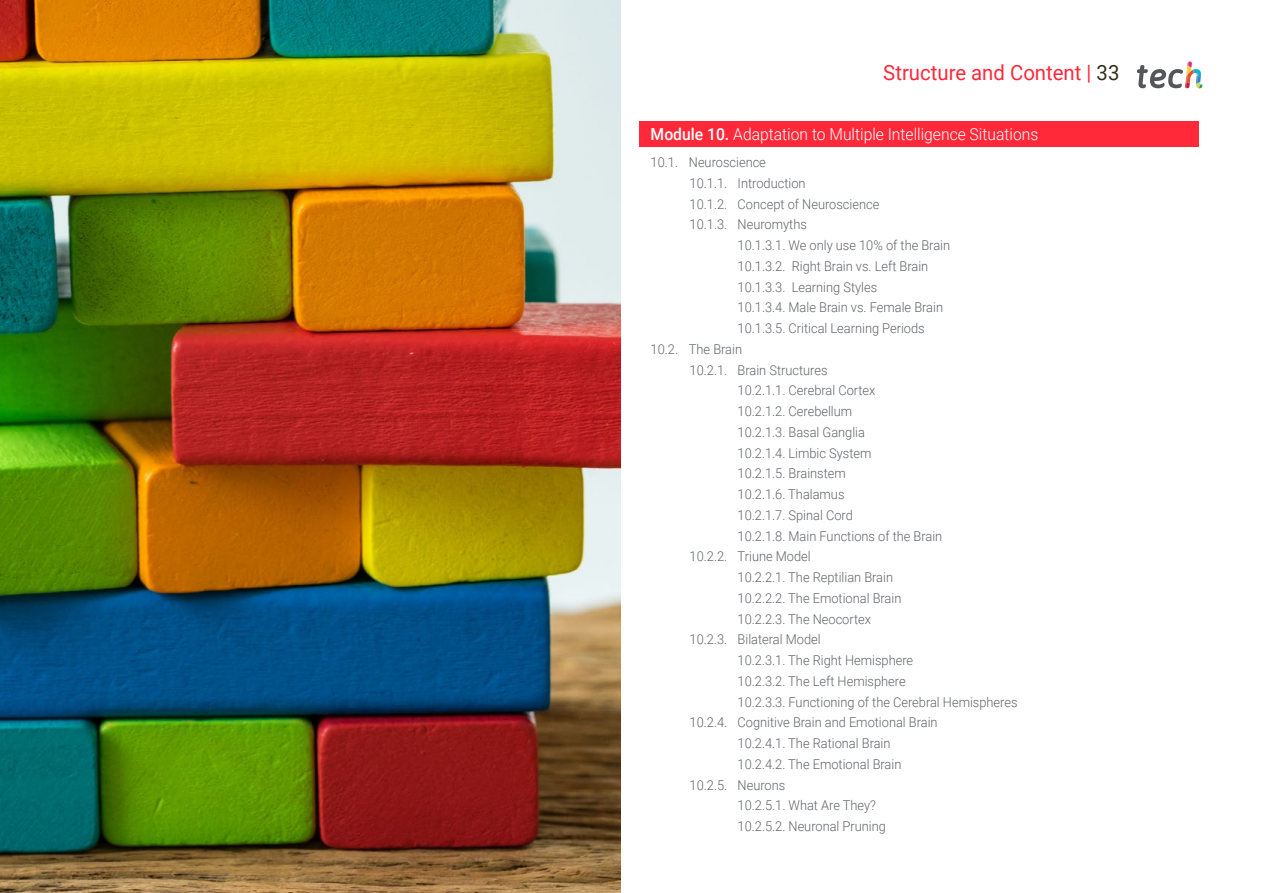
<style>
.page{position:relative;width:1263px;height:893px;background:#fff}
.page>*{position:absolute;margin:0;border:0;box-sizing:border-box;transform-origin:0 0}
.t1{font:21px "Roboto";color:#ff293a}
.t2{font:300 16.5px "Roboto";color:#fff;scale:.95 1}
.t3{font:300 13.5px/20.7px "Roboto";color:#61646a;scale:.95 1}
.s1{color:#312e20}
.s2{font-weight:500}
</style>
<div class="page">
<div style="left:639px;top:121px;width:560px;height:25px;background:#ff293a"></div>
<svg style="left:1137px;top:62px;width:65px;height:27px"></svg>
<img style="left:0;top:0;width:621px;height:893px">
<h1 class="t1" style="left:883px;top:57px;width:238px">Structure and Content | <span class="s1">33</span></h1>
<p class="t2" style="left:651px;top:123px;width:410px"><span class="s2">Module 10.</span> Adaptation to Multiple Intelligence Situations</p>
<p class="t3" style="left:690px;top:151px;width:201px;text-indent:-39px">10.1. Neuroscience<br>10.1.1. Introduction<br>10.1.2. Concept of Neuroscience<br>10.1.3. Neuromyths</p>
<p class="t3" style="left:738px;top:234px;width:225px">10.1.3.1. We only use 10% of the Brain</p>
<p class="t3" style="left:738px;top:255px;width:202px">10.1.3.2. Right Brain vs. Left Brain</p>
<p class="t3" style="left:738px;top:276px;width:148px">10.1.3.3. Learning Styles</p>
<p class="t3" style="left:738px;top:297px;width:218px">10.1.3.4. Male Brain vs. Female Brain</p>
<p class="t3" style="left:738px;top:317px;width:198px">10.1.3.5. Critical Learning Periods</p>
<p class="t3" style="left:651px;top:338px;width:98px">10.2. The Brain</p>
<p class="t3" style="left:690px;top:359px;width:147px">10.2.1. Brain Structures</p>
<p class="t3" style="left:738px;top:380px;width:147px">10.2.1.1. Cerebral Cortex</p>
<p class="t3" style="left:738px;top:400px;width:122px">10.2.1.2. Cerebellum</p>
<p class="t3" style="left:738px;top:421px;width:136px">10.2.1.3. Basal Ganglia</p>
<p class="t3" style="left:738px;top:442px;width:142px">10.2.1.4. Limbic System</p>
<p class="t3" style="left:738px;top:463px;width:115px">10.2.1.5. Brainstem</p>
<p class="t3" style="left:738px;top:483px;width:114px">10.2.1.6. Thalamus</p>
<p class="t3" style="left:738px;top:504px;width:123px">10.2.1.7. Spinal Cord</p>
<p class="t3" style="left:738px;top:525px;width:217px">10.2.1.8. Main Functions of the Brain</p>
<p class="t3" style="left:690px;top:546px;width:129px">10.2.2. Triune Model</p>
<p class="t3" style="left:738px;top:566px;width:165px">10.2.2.1. The Reptilian Brain</p>
<p class="t3" style="left:738px;top:587px;width:174px">10.2.2.2. The Emotional Brain</p>
<p class="t3" style="left:738px;top:608px;width:142px">10.2.2.3. The Neocortex</p>
<p class="t3" style="left:690px;top:629px;width:139px">10.2.3. Bilateral Model</p>
<p class="t3" style="left:738px;top:649px;width:186px">10.2.3.1. The Right Hemisphere</p>
<p class="t3" style="left:738px;top:670px;width:178px">10.2.3.2. The Left Hemisphere</p>
<p class="t3" style="left:738px;top:691px;width:296px">10.2.3.3. Functioning of the Cerebral Hemispheres</p>
<p class="t3" style="left:690px;top:712px;width:263px">10.2.4. Cognitive Brain and Emotional Brain</p>
<p class="t3" style="left:738px;top:732px;width:162px">10.2.4.1. The Rational Brain</p>
<p class="t3" style="left:738px;top:753px;width:174px">10.2.4.2. The Emotional Brain</p>
<p class="t3" style="left:690px;top:774px;width:102px">10.2.5. Neurons</p>
<p class="t3" style="left:738px;top:795px;width:147px">10.2.5.1. What Are They?</p>
<p class="t3" style="left:738px;top:815px;width:158px">10.2.5.2. Neuronal Pruning</p>
</div>
